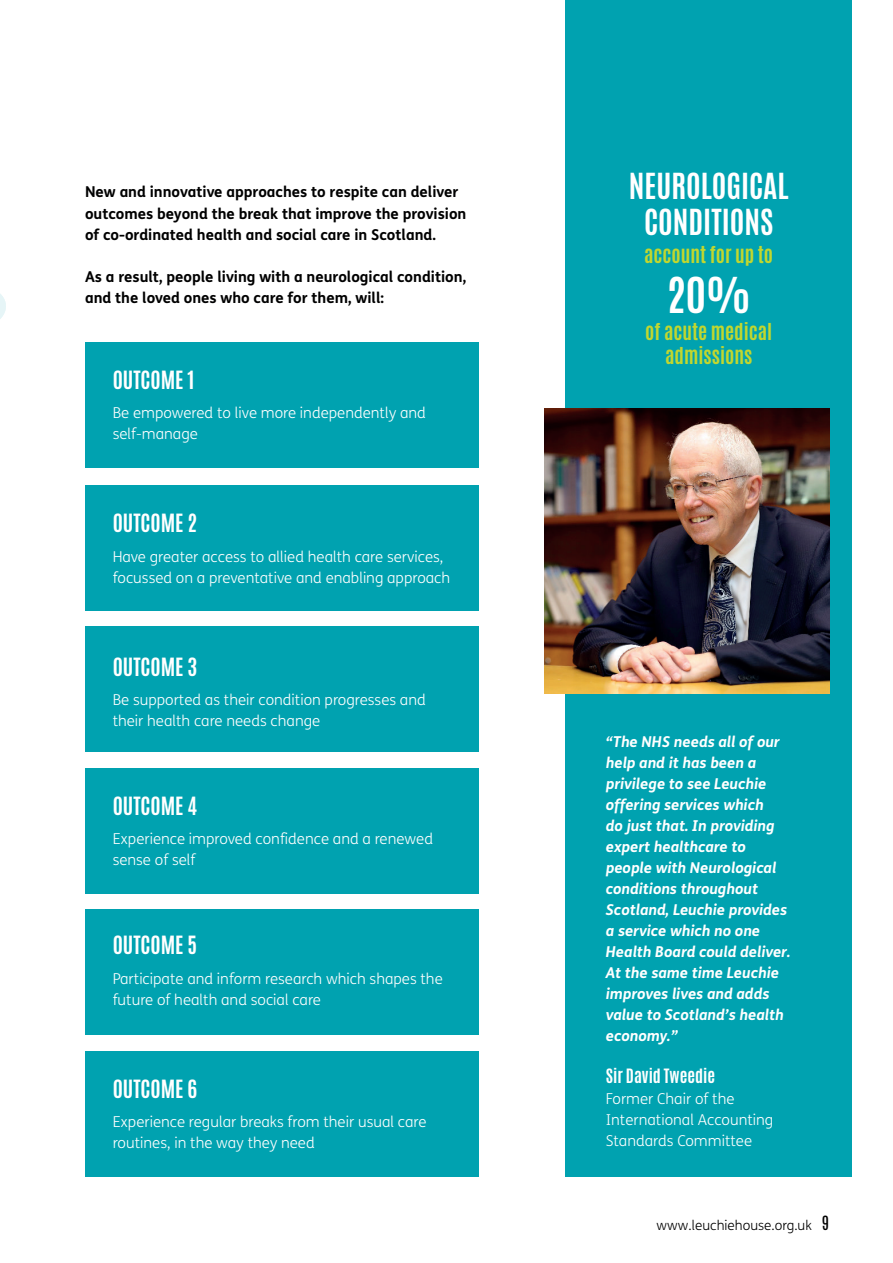
<style>
.page{position:relative;width:893px;height:1263px;background:#fff}
.page>*{position:absolute;margin:0;border:0;box-sizing:border-box;transform-origin:0 0}
.t1{font:700 41.25px "Antonio";color:#fff}
.t2{font:700 30px/36px "Antonio";color:#fff;text-align:center}
.t3{font:700 21px "Antonio";color:#fff}
.t4{font:700 19.5px/23.4px "Antonio";color:#c1d72f;text-align:center}
.t5{font:700 16.5px "Antonio";color:#fff}
.t6{font:300 15px/21px "FS Me";color:#fff}
.t7{font:italic 700 15px/21px "FS Me";color:#fff}
.t8{font:700 15px/21px "FS Me";color:#000001}
.t9{font:300 13.5px "FS Me";color:#000001}
.s1{font-family:"Antonio";font-weight:400;font-size:16.5px}
</style>
<div class="page">
<svg style="left:0;top:294px;width:6px;height:25px"></svg>
<div style="left:566px;top:0;width:286px;height:1176px;background:#00a2b0"></div>
<img style="left:544px;top:408px;width:285px;height:285px">
<div style="left:85px;top:343px;width:393px;height:125px;background:#00a2b0"></div>
<div style="left:85px;top:485px;width:393px;height:125px;background:#00a2b0"></div>
<div style="left:85px;top:626px;width:393px;height:126px;background:#00a2b0"></div>
<div style="left:85px;top:768px;width:393px;height:125px;background:#00a2b0"></div>
<div style="left:85px;top:909px;width:393px;height:126px;background:#00a2b0"></div>
<div style="left:85px;top:1051px;width:393px;height:125px;background:#00a2b0"></div>
<p class="t8" style="left:85px;top:181px;width:383px">New and innovative approaches to respite can deliver outcomes beyond the break that improve the provision of co-ordinated health and social care in Scotland.</p>
<p class="t8" style="left:85px;top:265px;width:383px">As a result, people living with a neurological condition, and the loved ones who care for them, will:</p>
<h3 class="t3" style="left:113px;top:364px;width:83px">OUTCOME 1</h3>
<p class="t6" style="left:113px;top:402px;width:315px">Be empowered to live more independently and self-manage</p>
<h3 class="t3" style="left:113px;top:507px;width:86px">OUTCOME 2</h3>
<p class="t6" style="left:113px;top:545px;width:339px">Have greater access to allied health care services, focussed on a preventative and enabling approach</p>
<h3 class="t3" style="left:113px;top:651px;width:86px">OUTCOME 3</h3>
<p class="t6" style="left:113px;top:689px;width:315px">Be supported as their condition progresses and their health care needs change</p>
<h3 class="t3" style="left:113px;top:790px;width:86px">OUTCOME 4</h3>
<p class="t6" style="left:113px;top:828px;width:322px">Experience improved confidence and a renewed sense of self</p>
<h3 class="t3" style="left:113px;top:929px;width:86px">OUTCOME 5</h3>
<p class="t6" style="left:113px;top:967px;width:332px">Participate and inform research which shapes the future of health and social care</p>
<h3 class="t3" style="left:113px;top:1073px;width:86px">OUTCOME 6</h3>
<p class="t6" style="left:113px;top:1111px;width:315px">Experience regular breaks from their usual care routines, in the way they need</p>
<h2 class="t2" style="left:629px;top:169px;width:161px">NEUROLOGICAL<br>CONDITIONS</h2>
<h3 class="t4" style="left:644px;top:243px;width:130px">account for up to</h3>
<h1 class="t1" style="left:667px;top:264px;width:86px">20%</h1>
<h3 class="t4" style="left:645px;top:321px;width:128px">of acute medical admissions</h3>
<p class="t7" style="left:606px;top:730px;width:186px">“The NHS needs all of our help and it has been a privilege to see Leuchie offering services which<br>do just that. In providing expert healthcare to people with Neurological conditions throughout<br>Scotland, Leuchie provides a service which no one<br>Health Board could deliver.<br>At the same time Leuchie improves lives and adds value to Scotland’s health economy.”</p>
<p class="t5" style="left:606px;top:1063px;width:111px">Sir David Tweedie</p>
<p class="t6" style="left:606px;top:1088px;width:169px">Former Chair of the<br>International Accounting<br>Standards Committee</p>
<p class="t9" style="left:657px;top:1216px;width:174px">www.leuchiehouse.org.uk <span class="s1">9</span></p>
</div>
